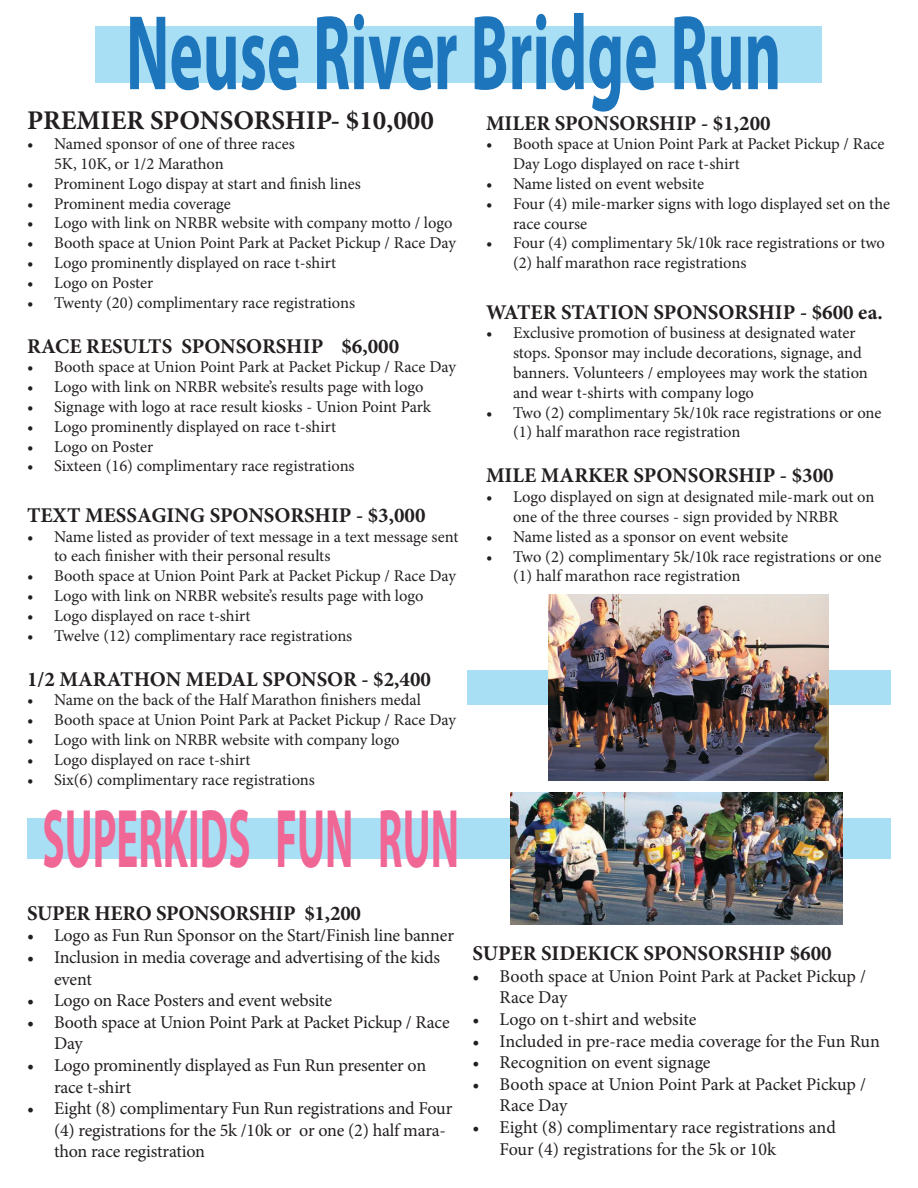
<style>
.page{position:relative;width:918px;height:1188px;background:#fff}
.page>*{position:absolute;margin:0;border:0;box-sizing:border-box;transform-origin:0 0}
.t1{font:700 107.4px "Myriad Pro";color:#1d76bc;scale:.59 1}
.t2{font:700 83.85px "Myriad Pro";color:#f06796;scale:.49 1}
.t3{font:700 27px "Minion Pro";color:#231f20}
.t4{font:700 21px "Minion Pro";color:#231f20}
.t5{font:18px/21.6px "Minion Pro";letter-spacing:-.01em;color:#231f20}
.t6{font:16.5px/19.8px "Minion Pro";letter-spacing:-.005em;color:#231f20}
</style>
<div class="page">
<div style="left:468px;top:670px;width:423px;height:34px;background:#a9dff4"></div>
<div style="left:27px;top:818px;width:864px;height:41px;background:#a9dff4"></div>
<div style="left:96px;top:26px;width:726px;height:56px;background:#a9dff4"></div>
<img style="left:548px;top:594px;width:281px;height:186px">
<img style="left:511px;top:792px;width:332px;height:133px">
<h1 class="t1" style="left:126px;top:-17px;width:1112px">Neuse River Bridge Run</h1>
<p class="t3" style="left:27px;top:102px;width:408px">PREMIER SPONSORSHIP- $10,000</p>
<p class="t6" style="left:54px;top:134px;width:242px;text-indent:-27px">• Named sponsor of one of three races<br>5K, 10K, or 1/2 Marathon</p>
<p class="t6" style="left:27px;top:174px;width:335px">• Prominent Logo dispay at start and finish lines</p>
<p class="t6" style="left:27px;top:193px;width:205px">• Prominent media coverage</p>
<p class="t6" style="left:27px;top:213px;width:427px">• Logo with link on NRBR website with company motto / logo</p>
<p class="t6" style="left:27px;top:233px;width:431px">• Booth space at Union Point Park at Packet Pickup / Race Day</p>
<p class="t6" style="left:27px;top:253px;width:311px">• Logo prominently displayed on race t-shirt</p>
<p class="t6" style="left:27px;top:273px;width:128px">• Logo on Poster</p>
<p class="t6" style="left:27px;top:292px;width:330px">• Twenty (20) complimentary race registrations</p>
<p class="t4" style="left:27px;top:331px;width:374px">RACE RESULTS SPONSORSHIP $6,000</p>
<p class="t6" style="left:27px;top:357px;width:431px">• Booth space at Union Point Park at Packet Pickup / Race Day</p>
<p class="t6" style="left:27px;top:377px;width:398px">• Logo with link on NRBR website’s results page with logo</p>
<p class="t6" style="left:27px;top:397px;width:406px">• Signage with logo at race result kiosks - Union Point Park</p>
<p class="t6" style="left:27px;top:417px;width:311px">• Logo prominently displayed on race t-shirt</p>
<p class="t6" style="left:27px;top:436px;width:128px">• Logo on Poster</p>
<p class="t6" style="left:27px;top:456px;width:329px">• Sixteen (16) complimentary race registrations</p>
<p class="t4" style="left:27px;top:500px;width:400px">TEXT MESSAGING SPONSORSHIP - $3,000</p>
<p class="t6" style="left:54px;top:526px;width:406px;text-indent:-27px">• Name listed as provider of text message in a text message sent to each finisher with their personal results</p>
<p class="t6" style="left:27px;top:566px;width:431px">• Booth space at Union Point Park at Packet Pickup / Race Day</p>
<p class="t6" style="left:27px;top:586px;width:398px">• Logo with link on NRBR website’s results page with logo</p>
<p class="t6" style="left:27px;top:606px;width:225px">• Logo displayed on race t-shirt</p>
<p class="t6" style="left:27px;top:625px;width:327px">• Twelve (12) complimentary race registrations</p>
<p class="t4" style="left:27px;top:664px;width:406px">1/2 MARATHON MEDAL SPONSOR - $2,400</p>
<p class="t6" style="left:27px;top:690px;width:396px">• Name on the back of the Half Marathon finishers medal</p>
<p class="t6" style="left:27px;top:710px;width:431px">• Booth space at Union Point Park at Packet Pickup / Race Day</p>
<p class="t6" style="left:27px;top:730px;width:374px">• Logo with link on NRBR website with company logo</p>
<p class="t6" style="left:27px;top:750px;width:225px">• Logo displayed on race t-shirt</p>
<p class="t6" style="left:27px;top:769px;width:289px">• Six(6) complimentary race registrations</p>
<p class="t4" style="left:486px;top:108px;width:286px">MILER SPONSORSHIP - $1,200</p>
<p class="t6" style="left:513px;top:134px;width:373px;text-indent:-27px">• Booth space at Union Point Park at Packet Pickup / Race<br>Day Logo displayed on race t-shirt</p>
<p class="t6" style="left:486px;top:174px;width:220px">• Name listed on event website</p>
<p class="t6" style="left:513px;top:194px;width:379px;text-indent:-27px">• Four (4) mile-marker signs with logo displayed set on the race course</p>
<p class="t6" style="left:513px;top:233px;width:374px;text-indent:-27px">• Four (4) complimentary 5k/10k race registrations or two (2) half marathon race registrations</p>
<p class="t4" style="left:486px;top:297px;width:398px">WATER STATION SPONSORSHIP - $600 ea.</p>
<p class="t6" style="left:513px;top:323px;width:356px;text-indent:-27px">• Exclusive promotion of business at designated water stops. Sponsor may include decorations, signage, and banners. Volunteers / employees may work the station and wear t-shirts with company logo</p>
<p class="t6" style="left:513px;top:403px;width:370px;text-indent:-27px">• Two (2) complimentary 5k/10k race registrations or one (1) half marathon race registration</p>
<p class="t4" style="left:486px;top:461px;width:349px">MILE MARKER SPONSORSHIP - $300</p>
<p class="t6" style="left:486px;top:487px;width:390px;text-align:center">• Logo displayed on sign at designated mile-mark out on one of the three courses - sign provided by NRBR</p>
<p class="t6" style="left:486px;top:527px;width:304px">• Name listed as a sponsor on event website</p>
<p class="t6" style="left:513px;top:547px;width:370px;text-indent:-27px">• Two (2) complimentary 5k/10k race registrations or one (1) half marathon race registration</p>
<h2 class="t2" style="left:43px;top:784px;width:851px">SUPERKIDS FUN RUN</h2>
<p class="t4" style="left:27px;top:898px;width:336px">SUPER HERO SPONSORSHIP $1,200</p>
<p class="t5" style="left:27px;top:925px;width:429px">• Logo as Fun Run Sponsor on the Start/Finish line banner</p>
<p class="t5" style="left:54px;top:947px;width:388px;text-indent:-27px">• Inclusion in media coverage and advertising of the kids event</p>
<p class="t5" style="left:27px;top:990px;width:307px">• Logo on Race Posters and event website</p>
<p class="t5" style="left:54px;top:1011px;width:397px;text-indent:-27px">• Booth space at Union Point Park at Packet Pickup / Race<br>Day</p>
<p class="t5" style="left:54px;top:1055px;width:374px;text-indent:-27px">• Logo prominently displayed as Fun Run presenter on race t-shirt</p>
<p class="t5" style="left:54px;top:1098px;width:400px;text-indent:-27px">• Eight (8) complimentary Fun Run registrations and Four (4) registrations for the 5k /10k or or one (2) half mara&shy;thon race registration</p>
<p class="t4" style="left:472px;top:939px;width:361px">SUPER SIDEKICK SPONSORSHIP $600</p>
<p class="t5" style="left:500px;top:965px;width:368px;text-indent:-27px">• Booth space at Union Point Park at Packet Pickup /<br>Race Day</p>
<p class="t5" style="left:472px;top:1009px;width:226px">• Logo on t-shirt and website</p>
<p class="t5" style="left:472px;top:1030px;width:409px">• Included in pre-race media coverage for the Fun Run</p>
<p class="t5" style="left:472px;top:1052px;width:240px">• Recognition on event signage</p>
<p class="t5" style="left:500px;top:1073px;width:368px;text-indent:-27px">• Booth space at Union Point Park at Packet Pickup /<br>Race Day</p>
<p class="t5" style="left:500px;top:1117px;width:338px;text-indent:-27px">• Eight (8) complimentary race registrations and<br>Four (4) registrations for the 5k or 10k</p>
</div>
